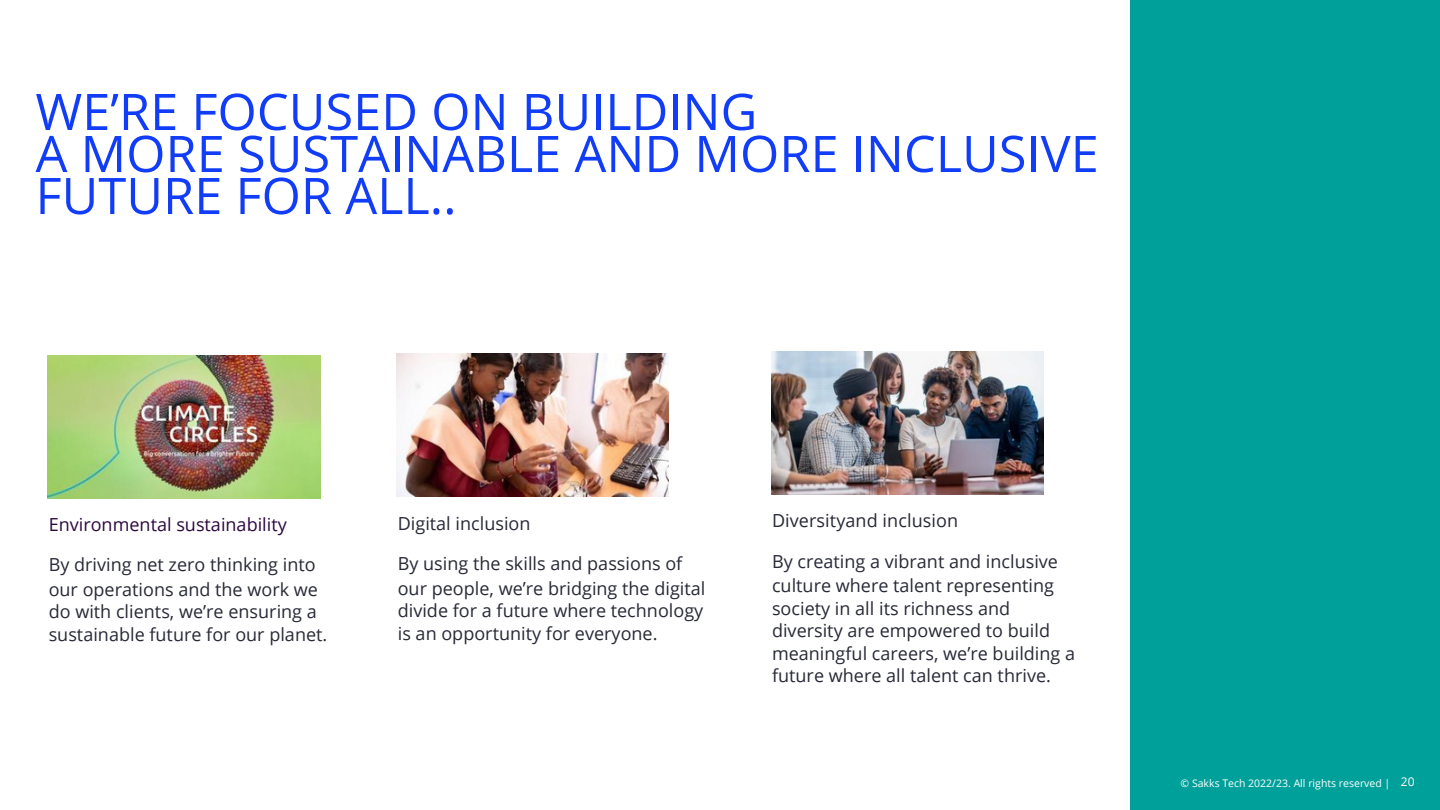
<style>
.page{position:relative;width:1440px;height:810px;background:#fff}
.page>*{position:absolute;margin:0;border:0;box-sizing:border-box;transform-origin:0 0}
.t1{font:50.4px/42px "Open Sans";color:#113df8}
.t2{font:18px/22.5px "Open Sans";color:#272936}
.t3{font:18px "Open Sans";letter-spacing:.005em;color:#272836}
.t4{font:18px "Open Sans";color:#2b093d}
.t5{font:10.5px "Open Sans";color:#fff}
.s1{font-size:12px}
</style>
<div class="page">
<img style="left:48px;top:356px;width:273px;height:143px">
<img style="left:396px;top:354px;width:272px;height:143px">
<img style="left:771px;top:352px;width:273px;height:142px">
<div style="left:1130px;top:0;width:310px;height:810px;background:#00a09a"></div>
<h1 class="t1" style="left:36px;top:89px;width:1065px">WE’RE FOCUSED ON BUILDING<br>A MORE SUSTAINABLE AND MORE INCLUSIVE<br>FUTURE FOR ALL..</h1>
<p class="t4" style="left:49px;top:511px;width:240px">Environmental sustainability</p>
<p class="t2" style="left:49px;top:552px;width:271px;line-height:24.8px">By driving net zero thinking into our operations and the work we</p>
<p class="t2" style="left:49px;top:600px;width:280px">do with clients, we’re ensuring a sustainable future for our planet.</p>
<p class="t3" style="left:398px;top:511px;width:134px">Digital inclusion</p>
<p class="t2" style="left:398px;top:551px;width:309px;line-height:24.8px">By using the skills and passions of our people, we’re bridging the digital</p>
<p class="t2" style="left:398px;top:599px;width:307px">divide for a future where technology is an opportunity for everyone.</p>
<p class="t3" style="left:772px;top:508px;width:188px">Diversityand inclusion</p>
<p class="t2" style="left:772px;top:548px;width:288px;line-height:24.8px">By creating a vibrant and inclusive culture where talent representing</p>
<p class="t2" style="left:772px;top:597px;width:305px">society in all its richness and diversity are empowered to build meaningful careers, we’re building a future where all talent can thrive.</p>
<p class="t5" style="left:1181px;top:776px;width:235px">© Sakks Tech 2022/23. All rights reserved | <span class="s1">20</span></p>
</div>
